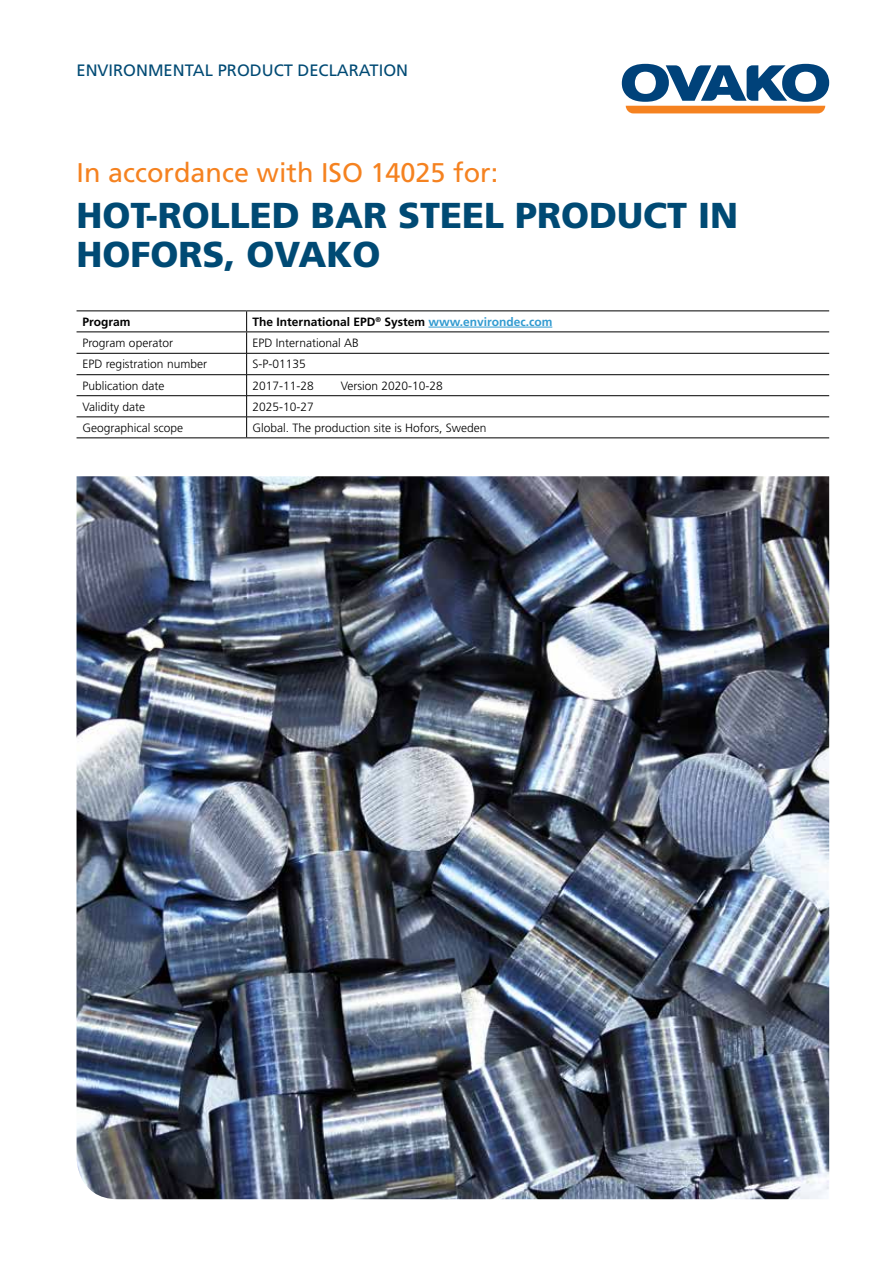
<style>
.page{position:relative;width:893px;height:1263px;background:#fff}
.page>*{position:absolute;margin:0;border:0;box-sizing:border-box;transform-origin:0 0}
.t1{font:900 36px/39px "Frutiger LT Std";color:#004a74}
.t2{font:27px "Frutiger LT Std";color:#f58220}
.t3{font:16.5px "Frutiger LT Std";color:#004a74}
.t4{font:300 12px "Frutiger LT Std";color:#000}
.t5{font:700 12px "Frutiger LT Std";color:#000}
.s1{color:#329bd1}
</style>
<div class="page">
<svg style="left:622px;top:64px;width:207px;height:49px"></svg>
<hr style="left:77px;top:374px;width:170px;height:1px;background:#000">
<hr style="left:247px;top:374px;width:582px;height:1px;background:#000">
<hr style="left:77px;top:395px;width:170px;height:1px;background:#000">
<hr style="left:247px;top:395px;width:582px;height:1px;background:#000">
<hr style="left:77px;top:417px;width:170px;height:1px;background:#000">
<hr style="left:247px;top:417px;width:582px;height:1px;background:#000">
<svg style="left:246px;top:311px;width:1px;height:126px"></svg>
<hr style="left:77px;top:437px;width:170px;height:1px;background:#000">
<hr style="left:247px;top:437px;width:582px;height:1px;background:#000">
<hr style="left:77px;top:353px;width:170px;height:1px;background:#000">
<hr style="left:247px;top:353px;width:582px;height:1px;background:#000">
<hr style="left:77px;top:310px;width:170px;height:1px;background:#000">
<hr style="left:247px;top:310px;width:582px;height:1px;background:#000">
<hr style="left:77px;top:331px;width:170px;height:1px;background:#000">
<hr style="left:247px;top:331px;width:582px;height:1px;background:#000">
<hr style="left:428px;top:327px;width:124px;height:1px;background:#329bd1">
<img style="left:77px;top:476px;width:752px;height:723px">
<h3 class="t3" style="left:77px;top:61px;width:333px">ENVIRONMENTAL PRODUCT DECLARATION</h3>
<h2 class="t2" style="left:77px;top:157px;width:423px">In accordance with ISO 14025 for:</h2>
<h1 class="t1" style="left:77px;top:196px;width:663px">HOT-ROLLED BAR STEEL PRODUCT IN<br>HOFORS, OVAKO</h1>
<p class="t5" style="left:83px;top:315px;width:49px">Program</p>
<p class="t5" style="left:253px;top:315px;width:301px">The International EPD<sup>®</sup> System <span class="s1">www.environdec.com</span></p>
<p class="t4" style="left:83px;top:336px;width:92px">Program operator</p>
<p class="t4" style="left:253px;top:336px;width:108px">EPD International AB</p>
<p class="t4" style="left:83px;top:357px;width:126px">EPD registration number</p>
<p class="t4" style="left:253px;top:357px;width:55px">S-P-01135</p>
<p class="t4" style="left:83px;top:379px;width:84px">Publication date</p>
<p class="t4" style="left:253px;top:379px;width:63px">2017-11-28</p>
<p class="t4" style="left:341px;top:379px;width:104px">Version 2020-10-28</p>
<p class="t4" style="left:83px;top:400px;width:64px">Validity date</p>
<p class="t4" style="left:253px;top:400px;width:63px">2025-10-27</p>
<p class="t4" style="left:83px;top:421px;width:102px">Geographical scope</p>
<p class="t4" style="left:253px;top:421px;width:235px">Global. The production site is Hofors, Sweden</p>
</div>
